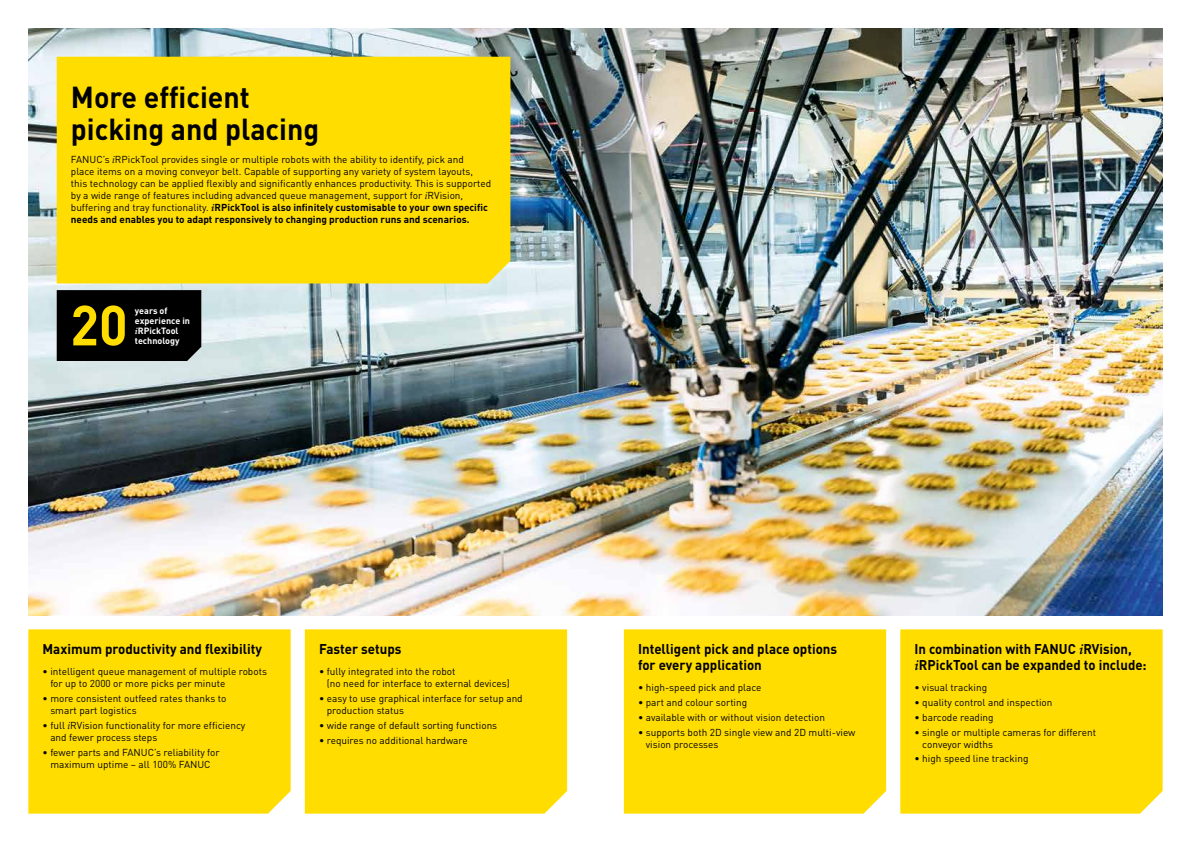
<style>
.page{position:relative;width:1191px;height:842px;background:#fff}
.page>*{position:absolute;margin:0;border:0;box-sizing:border-box;transform-origin:0 0}
.t1{font:700 55.7px "DIN Pro";color:#fd0;scale:.95 1}
.t2{font:700 30px/32px "DIN Pro";color:#000;scale:.95 1}
.t3{font:700 14px/16px "DIN Pro";color:#000;scale:.95 1}
.t4{font:700 14px/16px "DIN Pro";color:#000;scale:.94 1}
.t5{font:10px/12px "DIN Pro";color:#000}
.t6{font:700 9px/10px "DIN Pro";color:#fff}
.s1{font-family:"Palatino Linotype";font-style:italic}
.s2{font-family:"Palatino Linotype";font-weight:700;font-style:italic}
.s3{font-weight:700}
</style>
<div class="page">
<img style="left:28px;top:28px;width:1134px;height:587px">
<div style="left:57px;top:57px;width:453px;height:226px;background:#fd0"></div>
<div style="left:624px;top:629px;width:262px;height:185px;background:#fd0"></div>
<div style="left:28px;top:629px;width:263px;height:185px;background:#fd0"></div>
<div style="left:900px;top:629px;width:262px;height:185px;background:#fd0"></div>
<div style="left:305px;top:629px;width:262px;height:185px;background:#fd0"></div>
<div style="left:57px;top:290px;width:144px;height:71px;background:#000"></div>
<h2 class="t2" style="left:71px;top:80px;width:263px">More efficient picking and placing</h2>
<p class="t5" style="left:71px;top:153px;width:422px">FANUC’s <span class="s1">i</span>RPickTool provides single or multiple robots with the ability to identify, pick and<br>place items on a moving conveyor belt. Capable of supporting any variety of system layouts, this technology can be applied flexibly and significantly enhances productivity. This is supported by a wide range of features including advanced queue management, support for <span class="s1">i</span>RVision, buffering and tray functionality. <span class="s2">i</span><span class="s3">RPickTool is also infinitely customisable to your own specific needs and enables you to adapt responsively to changing production runs and scenarios.</span></p>
<h1 class="t1" style="left:70px;top:287px;width:62px">20</h1>
<p class="t6" style="left:135px;top:305px;width:57px">years of experience in <span class="s1">i</span>RPickTool</p>
<p class="t6" style="left:135px;top:335px;width:46px">technology</p>
<h3 class="t3" style="left:43px;top:641px;width:232px">Maximum productivity and flexibility</h3>
<p class="t5" style="left:50px;top:665px;width:218px;text-indent:-8px">• intelligent queue management of multiple robots for up to 2000 or more picks per minute</p>
<p class="t5" style="left:50px;top:692px;width:177px;text-indent:-8px">• more consistent outfeed rates thanks to smart part logistics</p>
<p class="t5" style="left:50px;top:719px;width:196px;text-indent:-8px">• full <span class="s1">i</span>RVision functionality for more efficiency and fewer process steps</p>
<p class="t5" style="left:43px;top:745px;width:179px;text-align:center">• fewer parts and FANUC’s reliability for maximum uptime – all 100% FANUC</p>
<h3 class="t3" style="left:319px;top:641px;width:88px">Faster setups</h3>
<p class="t5" style="left:327px;top:665px;width:184px;text-indent:-8px">• fully integrated into the robot<br>(no need for interface to external devices)</p>
<p class="t5" style="left:327px;top:692px;width:197px;text-indent:-8px">• easy to use graphical interface for setup and production status</p>
<p class="t5" style="left:319px;top:719px;width:180px">• wide range of default sorting functions</p>
<p class="t5" style="left:319px;top:733px;width:150px">• requires no additional hardware</p>
<h3 class="t3" style="left:638px;top:641px;width:211px">Intelligent pick and place options for every application</h3>
<p class="t5" style="left:638px;top:681px;width:125px">• high-speed pick and place</p>
<p class="t5" style="left:638px;top:696px;width:111px">• part and colour sorting</p>
<p class="t5" style="left:638px;top:711px;width:188px">• available with or without vision detection</p>
<p class="t5" style="left:646px;top:725px;width:211px;text-indent:-8px">• supports both 2D single view and 2D multi-view vision processes</p>
<h3 class="t4" style="left:914px;top:641px;width:248px">In combination with FANUC <span class="s1">i</span>RVision, <span class="s1">i</span>RPickTool can be expanded to include:</h3>
<p class="t5" style="left:914px;top:681px;width:74px">• visual tracking</p>
<p class="t5" style="left:914px;top:696px;width:139px">• quality control and inspection</p>
<p class="t5" style="left:914px;top:711px;width:81px">• barcode reading</p>
<p class="t5" style="left:922px;top:725px;width:175px;text-indent:-8px">• single or multiple cameras for different conveyor widths</p>
<p class="t5" style="left:914px;top:752px;width:115px">• high speed line tracking</p>
</div>
